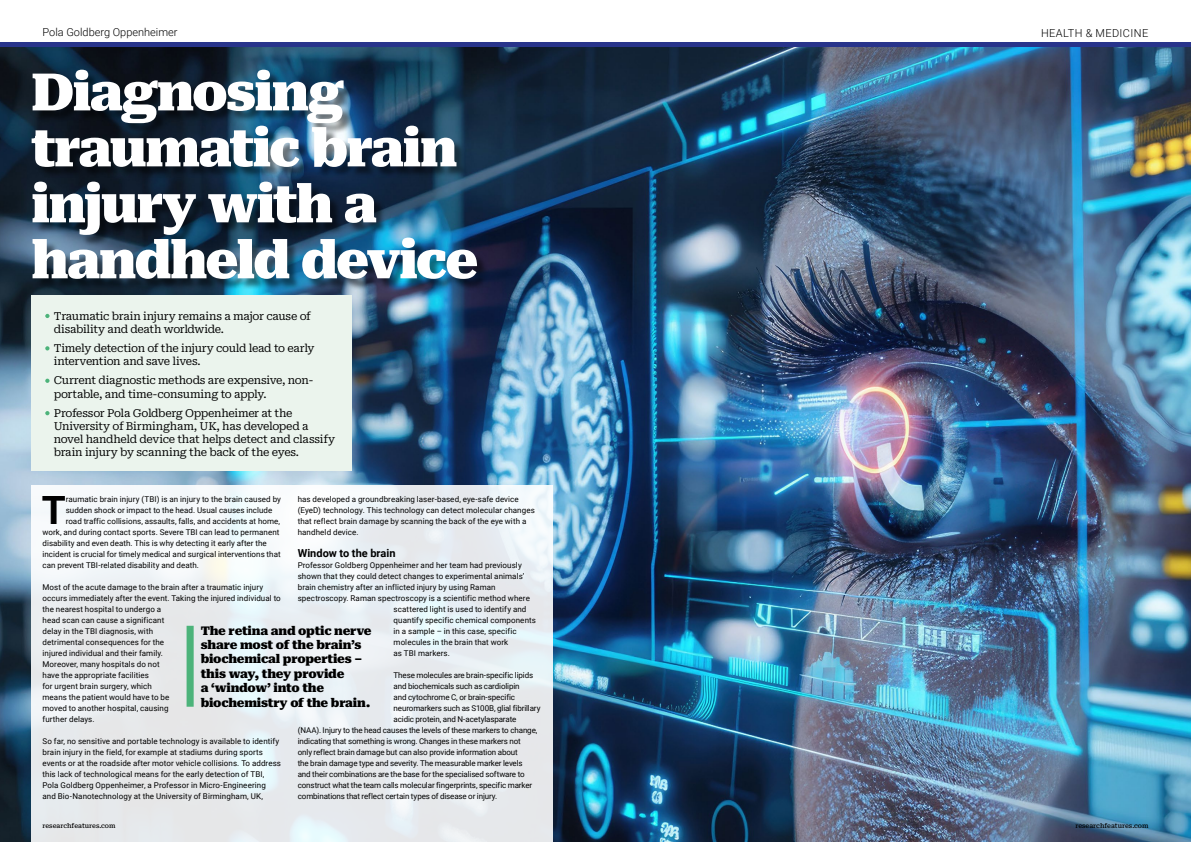
<style>
.page{position:relative;width:1191px;height:842px;background:#fff}
.page>*{position:absolute;margin:0;border:0;box-sizing:border-box;transform-origin:0 0}
.t1{font:900 51.8px/56px "Roboto Serif";letter-spacing:-.04em;color:#fff}
.t2{font:700 38.9px "Roboto";color:#000}
.t3{font:900 12px/14.4px "Roboto Serif";letter-spacing:-.02em;color:#000}
.t4{font:11px/13.2px "Roboto Serif";letter-spacing:-.03em;color:#000}
.t5{font:300 11px "Roboto";color:#000}
.t6{font:700 11px "Roboto";color:#000}
.t7{font:300 11px "Roboto";letter-spacing:.035em;color:#000}
.t8{font:8px/11px "Roboto";letter-spacing:.005em;color:#000}
.t9{font:8px "Roboto";letter-spacing:-.015em;color:#000}
.t10{font:500 6.5px "Roboto Serif";color:#000}
</style>
<div class="page">
<img style="left:0;top:47px;width:1191px;height:795px">
<div style="left:32px;top:486px;width:521px;height:356px;background:linear-gradient(to bottom,#f1f6f9,#e4e8eb)"></div>
<div style="left:33px;top:71px;width:455px;height:219px;background:#000;opacity:.5"></div>
<div style="left:187px;top:626px;width:7px;height:81px;background:#4cb37a"></div>
<div style="left:31px;top:295px;width:320px;height:176px;background:#ebf4ed"></div>
<svg style="left:45px;top:314px;width:5px;height:4px"></svg>
<svg style="left:45px;top:346px;width:5px;height:4px"></svg>
<svg style="left:45px;top:379px;width:5px;height:4px"></svg>
<svg style="left:45px;top:411px;width:5px;height:4px"></svg>
<hr style="left:0;top:43px;width:1191px;height:4px;background:#28348b">
<h3 class="t5" style="left:43px;top:25px;width:136px">Pola Goldberg Oppenheimer</h3>
<h3 class="t7" style="left:1041px;top:25px;width:109px">HEALTH &amp; MEDICINE</h3>
<h1 class="t1" style="left:31px;top:60px;width:449px">Diagnosing traumatic brain injury with a handheld device</h1>
<h3 class="t4" style="left:54px;top:308px;width:258px">Traumatic brain injury remains a major cause of disability and death worldwide.</h3>
<h3 class="t4" style="left:54px;top:341px;width:262px">Timely detection of the injury could lead to early intervention and save lives.</h3>
<h3 class="t4" style="left:54px;top:373px;width:261px">Current diagnostic methods are expensive, non&shy;portable, and time-consuming to apply.</h3>
<h3 class="t4" style="left:54px;top:405px;width:283px">Professor Pola Goldberg Oppenheimer at the University of Birmingham, UK, has developed a novel handheld device that helps detect and classify brain injury by scanning the back of the eyes.</h3>
<h2 class="t2" style="left:42px;top:483px;width:26px">T</h2>
<p class="t8" style="left:66px;top:494px;width:217px">raumatic brain injury (TBI) is an injury to the brain caused by</p>
<p class="t8" style="left:298px;top:494px;width:238px">has developed a groundbreaking laser-based, eye-safe device (EyeD) technology. This technology can detect molecular changes that reflect brain damage by scanning the back of the eye with a handheld device.</p>
<h3 class="t6" style="left:298px;top:546px;width:99px">Window to the brain</h3>
<p class="t8" style="left:298px;top:560px;width:225px">Professor Goldberg Oppenheimer and her team had previously</p>
<p class="t8" style="left:298px;top:571px;width:228px">shown that they could detect changes to experimental animals’</p>
<p class="t8" style="left:298px;top:582px;width:199px">brain chemistry after an inflicted injury by using Raman</p>
<p class="t8" style="left:298px;top:593px;width:234px">spectroscopy. Raman spectroscopy is a scientific method where</p>
<p class="t8" style="left:393px;top:604px;width:134px">scattered light is used to identify and</p>
<p class="t8" style="left:393px;top:615px;width:144px">quantify specific chemical components</p>
<p class="t8" style="left:393px;top:626px;width:125px">in a sample – in this case, specific</p>
<p class="t8" style="left:393px;top:637px;width:116px">molecules in the brain that work</p>
<p class="t8" style="left:393px;top:648px;width:58px">as TBI markers.</p>
<p class="t9" style="left:393px;top:670px;width:141px">These molecules are brain-specific lipids</p>
<p class="t9" style="left:393px;top:681px;width:128px">and biochemicals such as cardiolipin</p>
<p class="t8" style="left:393px;top:692px;width:123px">and cytochrome C, or brain-specific</p>
<p class="t9" style="left:393px;top:703px;width:148px">neuromarkers such as S100B, glial fibrillary</p>
<p class="t9" style="left:393px;top:714px;width:124px">acidic protein, and N-acetylasparate</p>
<p class="t9" style="left:298px;top:725px;width:241px">(NAA). Injury to the head causes the levels of these markers to change,</p>
<p class="t9" style="left:298px;top:736px;width:225px">indicating that something is wrong. Changes in these markers not</p>
<p class="t9" style="left:298px;top:747px;width:222px">only reflect brain damage but can also provide information about</p>
<p class="t9" style="left:298px;top:758px;width:226px">the brain damage type and severity. The measurable marker levels</p>
<p class="t9" style="left:298px;top:769px;width:228px">and their combinations are the base for the specialised software to</p>
<p class="t9" style="left:298px;top:780px;width:236px">construct what the team calls molecular fingerprints, specific marker</p>
<p class="t9" style="left:298px;top:791px;width:201px">combinations that reflect certain types of disease or injury.</p>
<p class="t8" style="left:66px;top:505px;width:208px">sudden shock or impact to the head. Usual causes include</p>
<p class="t8" style="left:66px;top:516px;width:216px">road traffic collisions, assaults, falls, and accidents at home,</p>
<p class="t8" style="left:43px;top:527px;width:238px">work, and during contact sports. Severe TBI can lead to permanent</p>
<p class="t8" style="left:43px;top:538px;width:226px">disability and even death. This is why detecting it early after the</p>
<p class="t8" style="left:43px;top:549px;width:240px">incident is crucial for timely medical and surgical interventions that</p>
<p class="t8" style="left:43px;top:560px;width:158px">can prevent TBI-related disability and death.</p>
<p class="t8" style="left:43px;top:582px;width:240px">Most of the acute damage to the brain after a traumatic injury occurs immediately after the event. Taking the injured individual to the nearest hospital to undergo a<br>head scan can cause a significant<br>delay in the TBI diagnosis, with<br>detrimental consequences for the<br>injured individual and their family.<br>Moreover, many hospitals do not<br>have the appropriate facilities<br>for urgent brain surgery, which<br>means the patient would have to be<br>moved to another hospital, causing<br>further delays.</p>
<p class="t8" style="left:43px;top:736px;width:240px">So far, no sensitive and portable technology is available to identify brain injury in the field, for example at stadiums during sports events or at the roadside after motor vehicle collisions. To address this lack of technological means for the early detection of TBI, Pola Goldberg Oppenheimer, a Professor in Micro-Engineering and Bio-Nanotechnology at the University of Birmingham, UK,</p>
<h3 class="t3" style="left:201px;top:622px;width:172px">The retina and optic nerve share most of the brain’s biochemical properties – this way, they provide<br>a ‘window’ into the biochemistry of the brain.</h3>
<p class="t10" style="left:43px;top:820px;width:74px">researchfeatures.com</p>
<p class="t10" style="left:1075px;top:820px;width:74px">researchfeatures.com</p>
</div>
